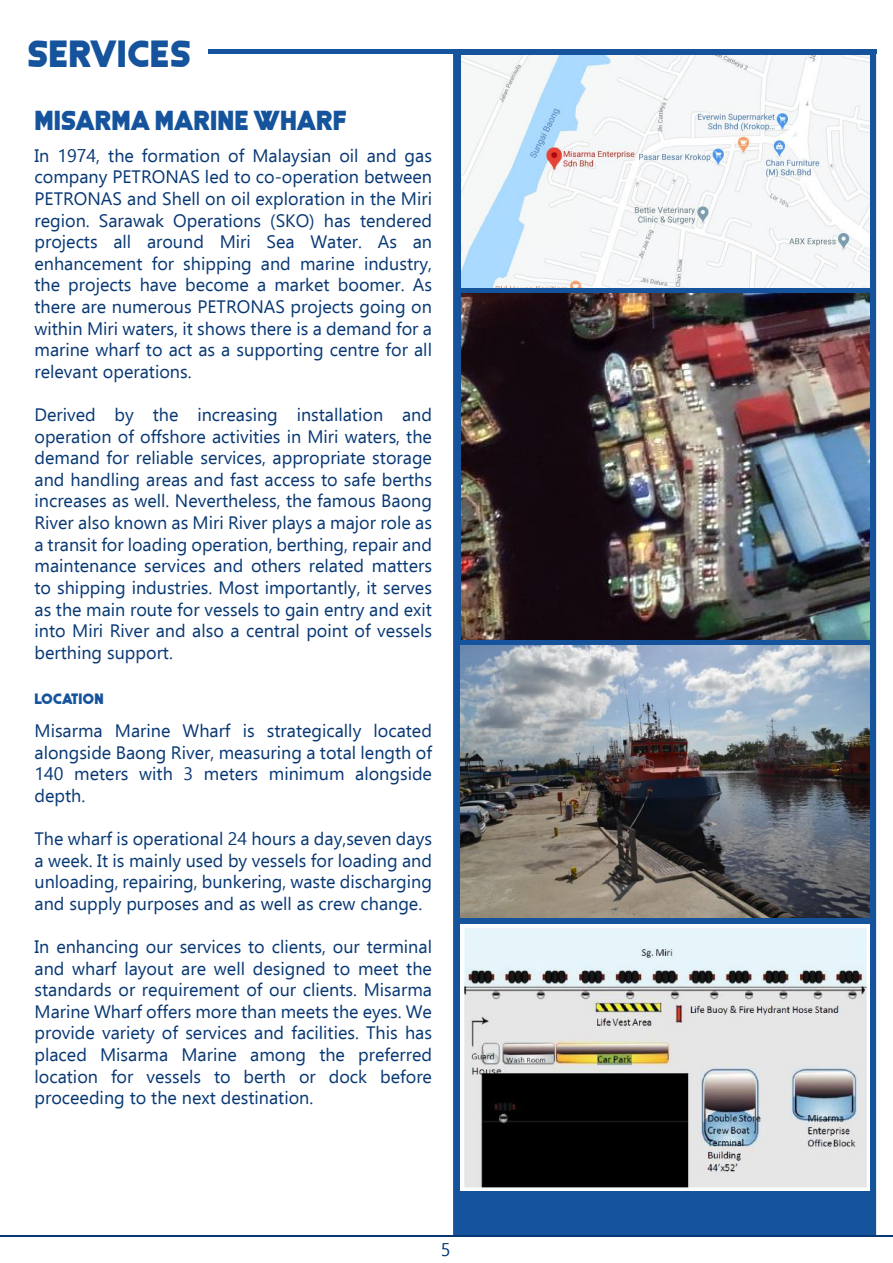
<style>
.page{position:relative;width:893px;height:1263px;background:#fff}
.page>*{position:absolute;margin:0;border:0;box-sizing:border-box;transform-origin:0 0}
.t1{font:33.9px "Coral Colour";color:#15549c}
.t2{font:24.6px "Coral Colour";color:#15549c}
.t3{font:18px/21.6px "Ebrima";color:#083874;text-align:justify}
.t4{font:13.5px "Coral Colour";color:#15549c}
</style>
<div class="page">
<hr style="left:208px;top:50px;width:668px;height:4px;background:#15549c">
<div style="left:453px;top:52px;width:423px;height:1184px;background:#15549c"></div>
<hr style="left:0;top:1235px;width:893px;height:2px;background:#083874">
<img style="left:461px;top:49px;width:409px;height:129px">
<img style="left:461px;top:178px;width:409px;height:554px">
<img style="left:461px;top:645px;width:408px;height:273px">
<img style="left:461px;top:925px;width:408px;height:265px">
<h1 class="t1" style="left:27px;top:38px;width:166px">SERVICES</h1>
<h2 class="t2" style="left:34px;top:109px;width:314px">MISARMA MARINE WHARF</h2>
<p class="t3" style="left:35px;top:144px;width:399px">In 1974, the formation of Malaysian oil and gas company PETRONAS led to co-operation between PETRONAS and Shell on oil exploration in the Miri region. Sarawak Operations (SKO) has tendered projects all around Miri Sea Water. As an enhancement for shipping and marine industry, the projects have become a market boomer. As there are numerous PETRONAS projects going on within Miri waters, it shows there is a demand for a marine wharf to act as a supporting centre for all relevant operations.</p>
<p class="t3" style="left:35px;top:403px;width:399px">Derived by the increasing installation and operation of offshore activities in Miri waters, the demand for reliable services, appropriate storage and handling areas and fast access to safe berths increases as well. Nevertheless, the famous Baong River also known as Miri River plays a major role as a transit for loading operation, berthing, repair and maintenance services and others related matters to shipping industries. Most importantly, it serves as the main route for vessels to gain entry and exit into Miri River and also a central point of vessels berthing support.</p>
<p class="t4" style="left:35px;top:692px;width:71px">LOCATION</p>
<p class="t3" style="left:35px;top:719px;width:399px">Misarma Marine Wharf is strategically located alongside Baong River, measuring a total length of 140 meters with 3 meters minimum alongside depth.</p>
<p class="t3" style="left:35px;top:827px;width:399px">The wharf is operational 24 hours a day,seven days a week. It is mainly used by vessels for loading and unloading, repairing, bunkering, waste discharging and supply purposes and as well as crew change.</p>
<p class="t3" style="left:35px;top:935px;width:399px">In enhancing our services to clients, our terminal and wharf layout are well designed to meet the standards or requirement of our clients. Misarma Marine Wharf offers more than meets the eyes. We provide variety of services and facilities. This has placed Misarma Marine among the preferred location for vessels to berth or dock before proceeding to the next destination.</p>
<p class="t3" style="left:441px;top:1238px;width:11px">5</p>
</div>
